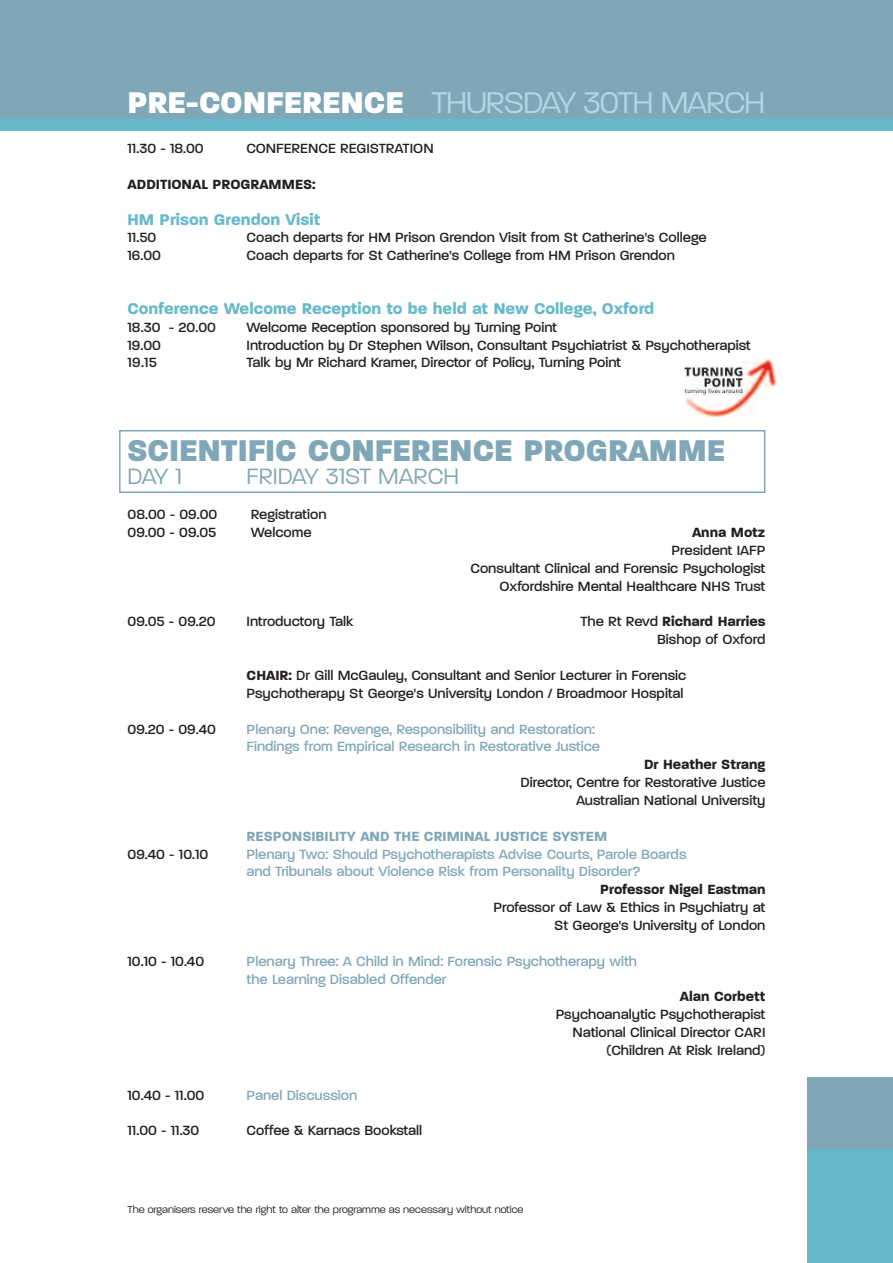
<style>
.page{position:relative;width:893px;height:1263px;background:#fff}
.page>*{position:absolute;margin:0;border:0;box-sizing:border-box;transform-origin:0 0}
.t1{font:300 40.5px "Paralucent";letter-spacing:-.03em;color:#b1d7e3}
.t2{font:800 40.5px "Paralucent";color:#80a7b7}
.t3{font:300 30px "Paralucent";color:#80a7b7}
.t4{font:700 21px "Paralucent";color:#66b8cb}
.t5{font:500 18px/17.9px "Paralucent";color:#231f20;text-align:right}
.t6{font:500 18px/17.9px "Paralucent";color:#80a7b7}
.t7{font:700 18px "Paralucent";color:#231f20}
.t8{font:700 18px "Paralucent";color:#80a7b7}
.t9{font:300 13.5px "Paralucent";color:#231f20}
.s1{font-weight:800;color:#fff}
.s2{font-weight:700}
</style>
<div class="page">
<div style="left:0;top:0;width:893px;height:131px;background:#80a7b7"></div>
<div style="left:808px;top:1148px;width:85px;height:115px;background:#66b8cb"></div>
<div style="left:808px;top:1077px;width:85px;height:71px;background:#80a7b7"></div>
<div style="left:0;top:119px;width:893px;height:12px;background:#66b8cb"></div>
<div style="left:119px;top:430px;width:646px;height:63px;border:2px solid #80a7b7"></div>
<img style="left:684px;top:360px;width:92px;height:57px">
<h1 class="t1" style="left:128px;top:75px;width:639px"><span class="s1">PRE-CONFERENCE</span> THURSDAY 30TH MARCH</h1>
<p class="t5" style="left:128px;top:138px;width:78px">11.30 - 18.00</p>
<p class="t5" style="left:247px;top:138px;width:189px">CONFERENCE REGISTRATION</p>
<p class="t7" style="left:128px;top:172px;width:190px">ADDITIONAL PROGRAMMES:</p>
<p class="t4" style="left:128px;top:205px;width:194px">HM Prison Grendon Visit</p>
<p class="t5" style="left:128px;top:227px;width:30px">11.50</p>
<p class="t5" style="left:247px;top:227px;width:462px">Coach departs for HM Prison Grendon Visit from St Catherine's College</p>
<p class="t5" style="left:128px;top:245px;width:35px">16.00</p>
<p class="t5" style="left:247px;top:245px;width:430px">Coach departs for St Catherine's College from HM Prison Grendon</p>
<p class="t4" style="left:128px;top:294px;width:528px">Conference Welcome Reception to be held at New College, Oxford</p>
<p class="t5" style="left:128px;top:316px;width:90px">18.30 - 20.00</p>
<p class="t5" style="left:246px;top:316px;width:312px">Welcome Reception sponsored by Turning Point</p>
<p class="t5" style="left:128px;top:334px;width:35px">19.00</p>
<p class="t5" style="left:247px;top:334px;width:506px">Introduction by Dr Stephen Wilson, Consultant Psychiatrist &amp; Psychotherapist</p>
<p class="t5" style="left:128px;top:352px;width:31px">19.15</p>
<p class="t5" style="left:247px;top:352px;width:376px">Talk by Mr Richard Kramer, Director of Policy, Turning Point</p>
<h1 class="t2" style="left:128px;top:424px;width:599px">SCIENTIFIC CONFERENCE PROGRAMME</h1>
<h2 class="t3" style="left:128px;top:456px;width:56px">DAY 1</h2>
<h2 class="t3" style="left:247px;top:456px;width:214px">FRIDAY 31ST MARCH</h2>
<p class="t5" style="left:128px;top:504px;width:91px">08.00 - 09.00</p>
<p class="t5" style="left:251px;top:504px;width:77px">Registration</p>
<p class="t5" style="left:128px;top:522px;width:90px">09.00 - 09.05</p>
<p class="t5" style="left:251px;top:522px;width:62px">Welcome</p>
<p class="t7" style="left:692px;top:520px;width:75px">Anna Motz</p>
<p class="t5" style="left:470px;top:540px;width:297px">President IAFP<br>Consultant Clinical and Forensic Psychologist<br>Oxfordshire Mental Healthcare NHS Trust</p>
<p class="t5" style="left:128px;top:611px;width:90px">09.05 - 09.20</p>
<p class="t5" style="left:247px;top:611px;width:109px">Introductory Talk</p>
<p class="t5" style="left:580px;top:611px;width:186px">The Rt Revd <span class="s2">Richard Harries<br></span>Bishop of Oxford</p>
<p class="t5" style="left:247px;top:665px;width:441px;text-align:left"><span class="s2">CHAIR:</span> Dr Gill McGauley, Consultant and Senior Lecturer in Forensic<br>Psychotherapy St George's University London / Broadmoor Hospital</p>
<p class="t5" style="left:128px;top:718px;width:90px">09.20 - 09.40</p>
<p class="t6" style="left:247px;top:718px;width:355px">Plenary One: Revenge, Responsibility and Restoration:<br>Findings from Empirical Research in Restorative Justice</p>
<p class="t7" style="left:644px;top:752px;width:123px">Dr Heather Strang</p>
<p class="t5" style="left:521px;top:772px;width:246px">Director, Centre for Restorative Justice<br>Australian National University</p>
<p class="t8" style="left:247px;top:824px;width:362px">RESPONSIBILITY AND THE CRIMINAL JUSTICE SYSTEM</p>
<p class="t5" style="left:128px;top:843px;width:82px">09.40 - 10.10</p>
<p class="t6" style="left:246px;top:843px;width:442px">Plenary Two: Should Psychotherapists Advise Courts, Parole Boards and Tribunals about Violence Risk from Personality Disorder?</p>
<p class="t7" style="left:600px;top:877px;width:167px">Professor Nigel Eastman</p>
<p class="t5" style="left:493px;top:897px;width:273px">Professor of Law &amp; Ethics in Psychiatry at<br>St George's University of London</p>
<p class="t5" style="left:128px;top:950px;width:78px">10.10 - 10.40</p>
<p class="t6" style="left:247px;top:950px;width:392px">Plenary Three: A Child in Mind: Forensic Psychotherapy with the Learning Disabled Offender</p>
<p class="t7" style="left:680px;top:984px;width:87px">Alan Corbett</p>
<p class="t5" style="left:556px;top:1004px;width:211px">Psychoanalytic Psychotherapist<br>National Clinical Director CARI (Children At Risk Ireland)</p>
<p class="t5" style="left:128px;top:1084px;width:78px">10.40 - 11.00</p>
<p class="t6" style="left:247px;top:1084px;width:112px">Panel Discussion</p>
<p class="t5" style="left:128px;top:1120px;width:73px">11.00 - 11.30</p>
<p class="t5" style="left:247px;top:1120px;width:177px">Coffee &amp; Karnacs Bookstall</p>
<p class="t9" style="left:128px;top:1201px;width:397px">The organisers reserve the right to alter the programme as necessary without notice</p>
</div>
